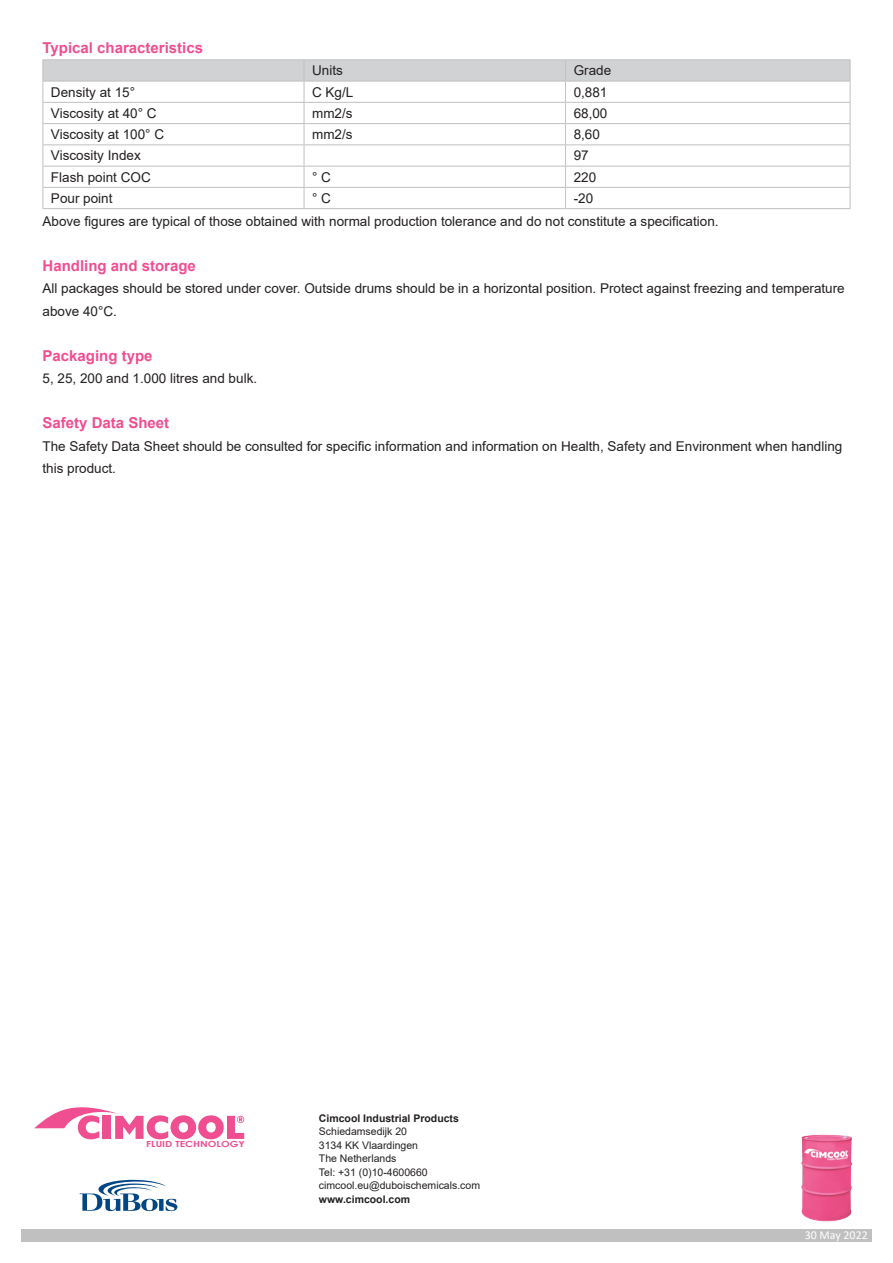
<style>
.page{position:relative;width:893px;height:1263px;background:#fff}
.page>*{position:absolute;margin:0;border:0;box-sizing:border-box;transform-origin:0 0}
.t1{font:700 15px "Arial";color:#ef4e91}
.t2{font:13.5px/22.5px "Arial";color:#231f20}
.t3{font:12px "Calibri";color:#fff}
.t4{font:10.5px/13.5px "Arial";color:#231f20}
.t5{font:700 10.5px "Arial";color:#231f20}
.t6{font:700 8.4px "Century Gothic";color:#ef4e91;scale:1.23 1}
</style>
<div class="page">
<svg style="left:34px;top:1107px;width:210px;height:32px"></svg>
<img style="left:801px;top:1134px;width:52px;height:88px">
<svg style="left:80px;top:1180px;width:97px;height:31px"></svg>
<div style="left:21px;top:1229px;width:851px;height:13px;background:#c0c0c0"></div>
<hr style="left:43px;top:59px;width:261px;height:1px;background:#c0c0c0">
<hr style="left:304px;top:59px;width:262px;height:1px;background:#c0c0c0">
<hr style="left:566px;top:59px;width:284px;height:1px;background:#c0c0c0">
<svg style="left:43px;top:60px;width:808px;height:148px"></svg>
<hr style="left:43px;top:208px;width:261px;height:1px;background:#c0c0c0">
<hr style="left:304px;top:208px;width:262px;height:1px;background:#c0c0c0">
<hr style="left:566px;top:208px;width:284px;height:1px;background:#c0c0c0">
<p class="t1" style="left:43px;top:38px;width:162px">Typical characteristics</p>
<p class="t2" style="left:312px;top:59px;width:32px">Units</p>
<p class="t2" style="left:574px;top:59px;width:39px">Grade</p>
<p class="t2" style="left:51px;top:81px;width:86px">Density at 15°</p>
<p class="t2" style="left:312px;top:81px;width:43px">C Kg/L</p>
<p class="t2" style="left:574px;top:81px;width:35px">0,881</p>
<p class="t2" style="left:51px;top:102px;width:107px">Viscosity at 40° C</p>
<p class="t2" style="left:312px;top:102px;width:42px">mm2/s</p>
<p class="t2" style="left:574px;top:102px;width:35px">68,00</p>
<p class="t2" style="left:51px;top:123px;width:115px">Viscosity at 100° C</p>
<p class="t2" style="left:312px;top:123px;width:42px">mm2/s</p>
<p class="t2" style="left:574px;top:123px;width:28px">8,60</p>
<p class="t2" style="left:51px;top:144px;width:91px">Viscosity Index</p>
<p class="t2" style="left:574px;top:144px;width:17px">97</p>
<p class="t2" style="left:51px;top:166px;width:101px">Flash point COC</p>
<p class="t2" style="left:312px;top:166px;width:20px">° C</p>
<p class="t2" style="left:574px;top:166px;width:24px">220</p>
<p class="t2" style="left:51px;top:187px;width:63px">Pour point</p>
<p class="t2" style="left:312px;top:187px;width:20px">° C</p>
<p class="t2" style="left:574px;top:187px;width:21px">-20</p>
<p class="t2" style="left:43px;top:209px;width:678px">Above figures are typical of those obtained with normal production tolerance and do not constitute a specification.</p>
<p class="t1" style="left:43px;top:255px;width:155px">Handling and storage</p>
<p class="t2" style="left:43px;top:277px;width:804px">All packages should be stored under cover. Outside drums should be in a horizontal position. Protect against freezing and temperature above 40°C.</p>
<p class="t1" style="left:43px;top:345px;width:112px">Packaging type</p>
<p class="t2" style="left:43px;top:367px;width:216px">5, 25, 200 and 1.000 litres and bulk.</p>
<p class="t1" style="left:43px;top:412px;width:128px">Safety Data Sheet</p>
<p class="t2" style="left:43px;top:434px;width:801px">The Safety Data Sheet should be consulted for specific information and information on Health, Safety and Environment when handling this product.</p>
<p class="t6" style="left:146px;top:1138px;width:82px">FLUID TECHNOLOGY</p>
<p class="t5" style="left:319px;top:1111px;width:142px">Cimcool Industrial Products</p>
<p class="t4" style="left:319px;top:1125px;width:163px">Schiedamsedijk 20<br>3134 KK Vlaardingen<br>The Netherlands<br>Tel: +31 (0)10-4600660 cimcool.eu@duboischemicals.com</p>
<p class="t5" style="left:319px;top:1192px;width:93px">www.cimcool.com</p>
<p class="t3" style="left:805px;top:1227px;width:65px">30 May 2022</p>
</div>
